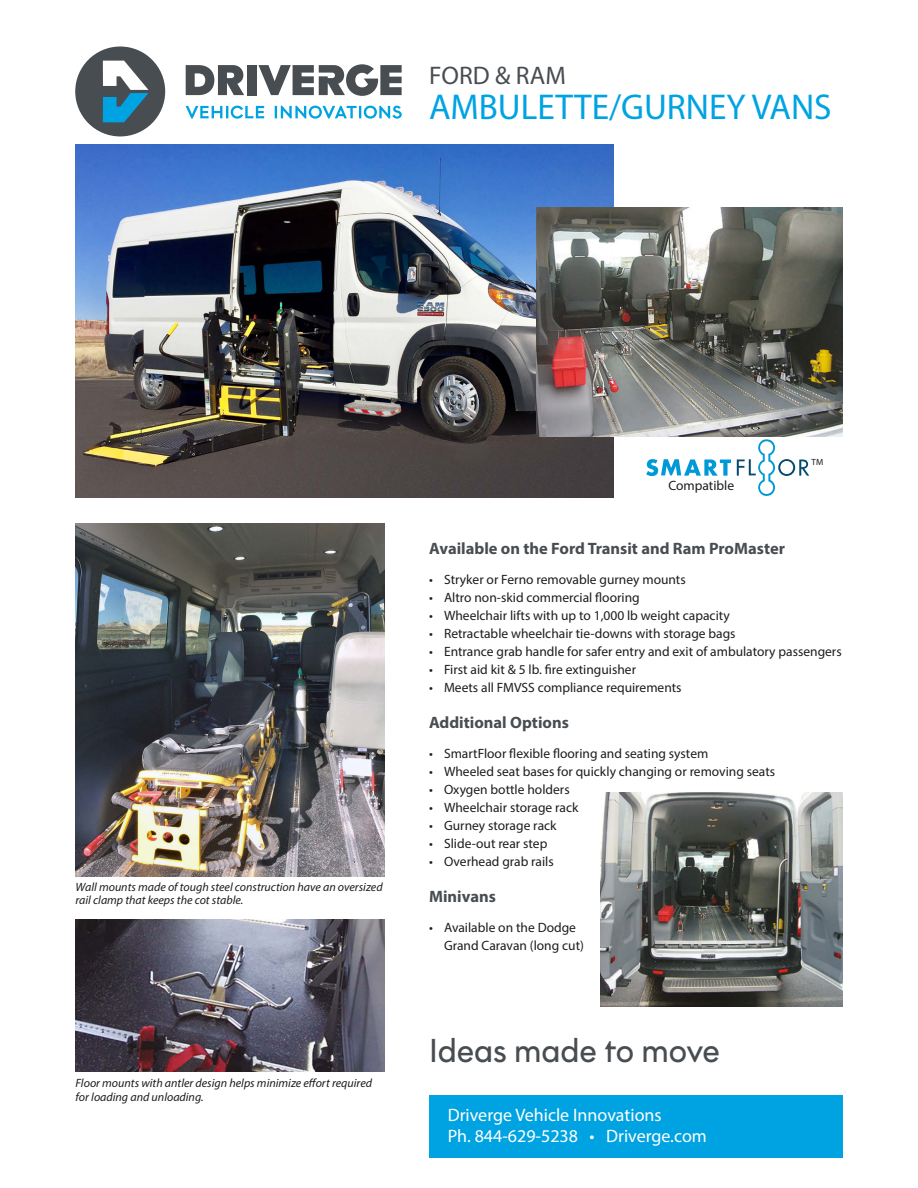
<style>
.page{position:relative;width:918px;height:1188px;background:#fff}
.page>*{position:absolute;margin:0;border:0;box-sizing:border-box;transform-origin:0 0}
.t1{font:36px "Myriad Pro";color:#00a3e2}
.t2{font:33px "Graphit";letter-spacing:-.005em;color:#484d52;scale:.96 1}
.t3{font:25.5px "Myriad Pro";color:#484d52}
.t4{font:18px "Myriad Pro";color:#fff}
.t5{font:700 16.5px "Myriad Pro";color:#484d52}
.t6{font:13.5px/18px "Myriad Pro";color:#1d1d1b}
.t7{font:italic 12px/13.5px "Myriad Pro";color:#1d1d1b}
.t8{font:9px "Myriad Pro";color:#1d1d1b}
</style>
<div class="page">
<img style="left:76px;top:144px;width:537px;height:353px">
<img style="left:76px;top:524px;width:308px;height:353px">
<img style="left:76px;top:919px;width:308px;height:153px">
<div style="left:75px;top:47px;width:90px;height:89px;background:#484d52;border-radius:50%"></div>
<svg style="left:103px;top:61px;width:45px;height:61px"></svg>
<svg style="left:186px;top:106px;width:216px;height:13px"></svg>
<div style="left:248px;top:65px;width:9px;height:30px;background:#484d52"></div>
<svg style="left:258px;top:64px;width:144px;height:32px"></svg>
<svg style="left:186px;top:65px;width:58px;height:30px"></svg>
<div style="left:429px;top:1096px;width:413px;height:62px;background:#00a3e2"></div>
<svg style="left:646px;top:459px;width:85px;height:17px"></svg>
<svg style="left:737px;top:439px;width:72px;height:57px"></svg>
<img style="left:536px;top:207px;width:306px;height:230px">
<img style="left:600px;top:792px;width:242px;height:215px">
<p class="t3" style="left:429px;top:60px;width:138px">FORD &amp; RAM</p>
<p class="t1" style="left:429px;top:84px;width:404px">AMBULETTE/GURNEY VANS</p>
<p class="t7" style="left:76px;top:880px;width:309px">Wall mounts made of tough steel construction have an oversized rail clamp that keeps the cot stable.</p>
<p class="t7" style="left:76px;top:1076px;width:298px">Floor mounts with antler design helps minimize effort required for loading and unloading.</p>
<p class="t6" style="left:668px;top:476px;width:67px">Compatible</p>
<p class="t8" style="left:812px;top:457px;width:13px">TM</p>
<p class="t5" style="left:429px;top:537px;width:357px">Available on the Ford Transit and Ram ProMaster</p>
<p class="t6" style="left:429px;top:570px;width:258px">• Stryker or Ferno removable gurney mounts</p>
<p class="t6" style="left:429px;top:588px;width:212px">• Altro non-skid commercial flooring</p>
<p class="t6" style="left:429px;top:606px;width:302px">• Wheelchair lifts with up to 1,000 lb weight capacity</p>
<p class="t6" style="left:429px;top:624px;width:308px">• Retractable wheelchair tie-downs with storage bags</p>
<p class="t6" style="left:429px;top:642px;width:414px">• Entrance grab handle for safer entry and exit of ambulatory passengers</p>
<p class="t6" style="left:429px;top:660px;width:209px">• First aid kit &amp; 5 lb. fire extinguisher</p>
<p class="t6" style="left:429px;top:678px;width:254px">• Meets all FMVSS compliance requirements</p>
<p class="t5" style="left:429px;top:711px;width:141px">Additional Options</p>
<p class="t6" style="left:429px;top:744px;width:281px">• SmartFloor flexible flooring and seating system</p>
<p class="t6" style="left:429px;top:762px;width:348px">• Wheeled seat bases for quickly changing or removing seats</p>
<p class="t6" style="left:429px;top:780px;width:142px">• Oxygen bottle holders</p>
<p class="t6" style="left:429px;top:798px;width:151px">• Wheelchair storage rack</p>
<p class="t6" style="left:429px;top:816px;width:129px">• Gurney storage rack</p>
<p class="t6" style="left:429px;top:834px;width:120px">• Slide-out rear step</p>
<p class="t6" style="left:429px;top:852px;width:126px">• Overhead grab rails</p>
<p class="t5" style="left:429px;top:885px;width:68px">Minivans</p>
<p class="t6" style="left:444px;top:918px;width:141px;text-indent:-15px">• Available on the Dodge<br>Grand Caravan (long cut)</p>
<p class="t2" style="left:429px;top:1030px;width:304px">Ideas made to move</p>
<p class="t4" style="left:448px;top:1104px;width:216px">Driverge Vehicle Innovations</p>
<p class="t4" style="left:448px;top:1125px;width:261px">Ph. 844-629-5238 • Driverge.com</p>
</div>
